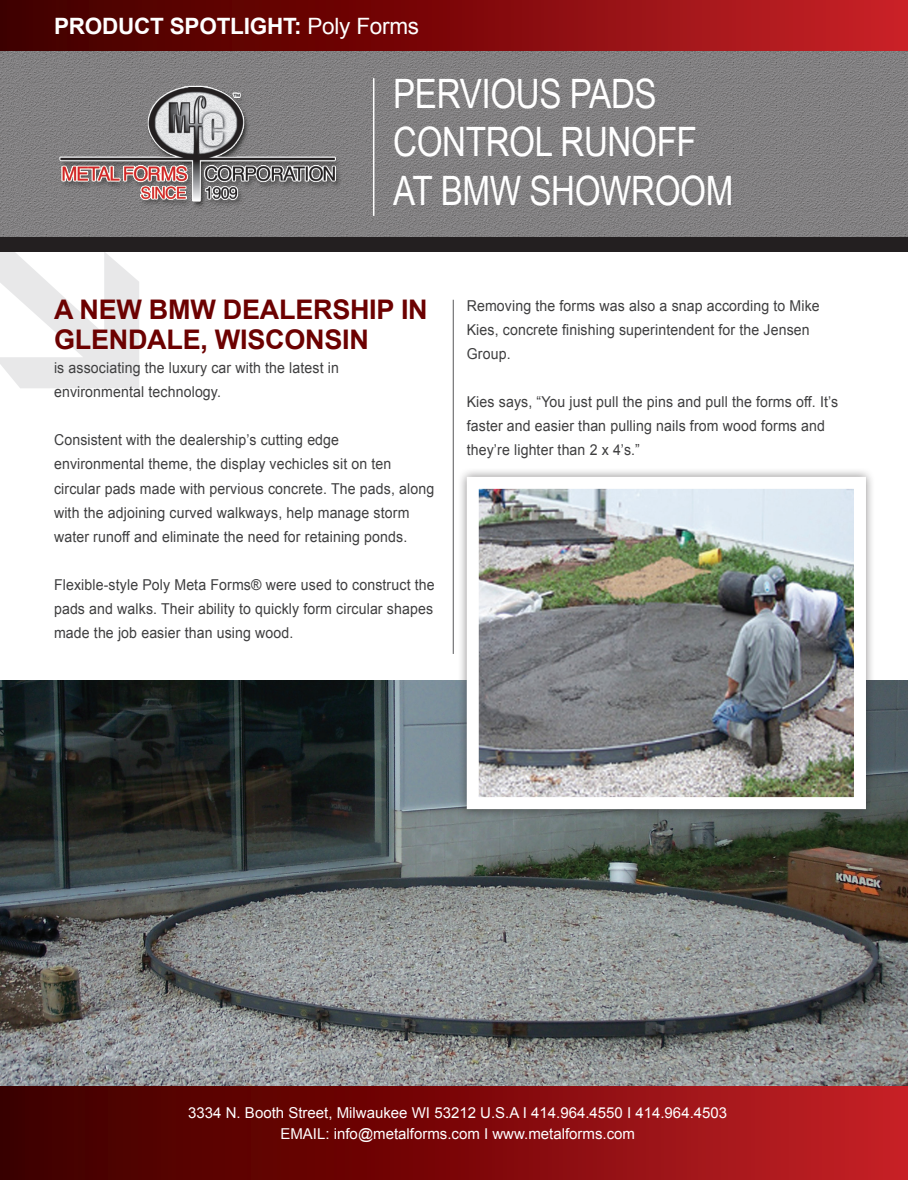
<style>
.page{position:relative;width:908px;height:1180px;background:#fff}
.page>*{position:absolute;margin:0;border:0;box-sizing:border-box;transform-origin:0 0}
.t1{font:40.5px/48.6px "Arial Narrow";letter-spacing:-.01em;color:#fff}
.t2{font:700 27px/30px "Arial";letter-spacing:-.01em;color:#6c0101}
.t3{font:700 22.5px "Arial";color:#fff}
.t4{font:22.5px "Arial";letter-spacing:-.01em;color:#fff}
.t5{font:15px/24px "Arial";letter-spacing:.01em;color:#3e3e3f;scale:.94 1}
.t6{font:15px/21px "Arial";color:#fff;text-align:center}
.s1{font-weight:700}
</style>
<div class="page">
<img style="left:0;top:681px;width:908px;height:405px">
<div style="left:0;top:1086px;width:908px;height:93px;background:linear-gradient(to right,#390000,#c31d22)"></div>
<img style="left:0;top:51px;width:908px;height:186px">
<svg style="left:0;top:187px;width:139px;height:201px"></svg>
<div style="left:0;top:237px;width:908px;height:14px;background:#231f20"></div>
<div style="left:0;top:0;width:908px;height:51px;background:linear-gradient(to right,#3c0000,#c61e24)"></div>
<hr style="left:373px;top:78px;width:1px;height:138px;background:#fff">
<div style="left:457px;top:467px;width:418px;height:351px;background:#231f20;opacity:.55"></div>
<img style="left:480px;top:490px;width:373px;height:306px">
<hr style="left:453px;top:300px;width:1px;height:354px;background:#57585a">
<img style="left:47px;top:78px;width:296px;height:135px">
<h3 class="t3" style="left:54px;top:11px;width:17px">PRODU</h3>
<h3 class="t3" style="left:134px;top:11px;width:66px">CT SPOTLIGHT</h3>
<h3 class="t4" style="left:294px;top:11px;width:127px"><span class="s1">:</span> Poly Forms</h3>
<h1 class="t1" style="left:393px;top:68px;width:342px">PERVIOUS PADS<br>CONTROL RUNOFF<br>AT BMW SHOWROOM</h1>
<h2 class="t2" style="left:54px;top:296px;width:375px">A NEW BMW DEALERSHIP IN<br>GLENDALE, WISCONSIN</h2>
<p class="t5" style="left:54px;top:356px;width:305px">is associating the luxury car with the latest in environmental technology.</p>
<p class="t5" style="left:54px;top:428px;width:406px">Consistent with the dealership’s cutting edge<br>environmental theme, the display vechicles sit on ten circular pads made with pervious concrete. The pads, along with the adjoining curved walkways, help manage storm water runoff and eliminate the need for retaining ponds.</p>
<p class="t5" style="left:54px;top:572px;width:406px;text-align:justify">Flexible-style Poly Meta Forms® were used to construct the pads and walks. Their ability to quickly form circular shapes made the job easier than using wood.</p>
<p class="t5" style="left:467px;top:293px;width:377px">Removing the forms was also a snap according to Mike<br>Kies, concrete finishing superintendent for the Jensen<br>Group.</p>
<p class="t5" style="left:467px;top:389px;width:397px">Kies says, “You just pull the pins and pull the forms off. It’s faster and easier than pulling nails from wood forms and they’re lighter than 2 x 4’s.”</p>
<p class="t6" style="left:188px;top:1102px;width:540px">3334 N. Booth Street, Milwaukee WI 53212 U.S.A I 414.964.4550 I 414.964.4503<br>EMAIL: info@metalforms.com I www.metalforms.com</p>
</div>
